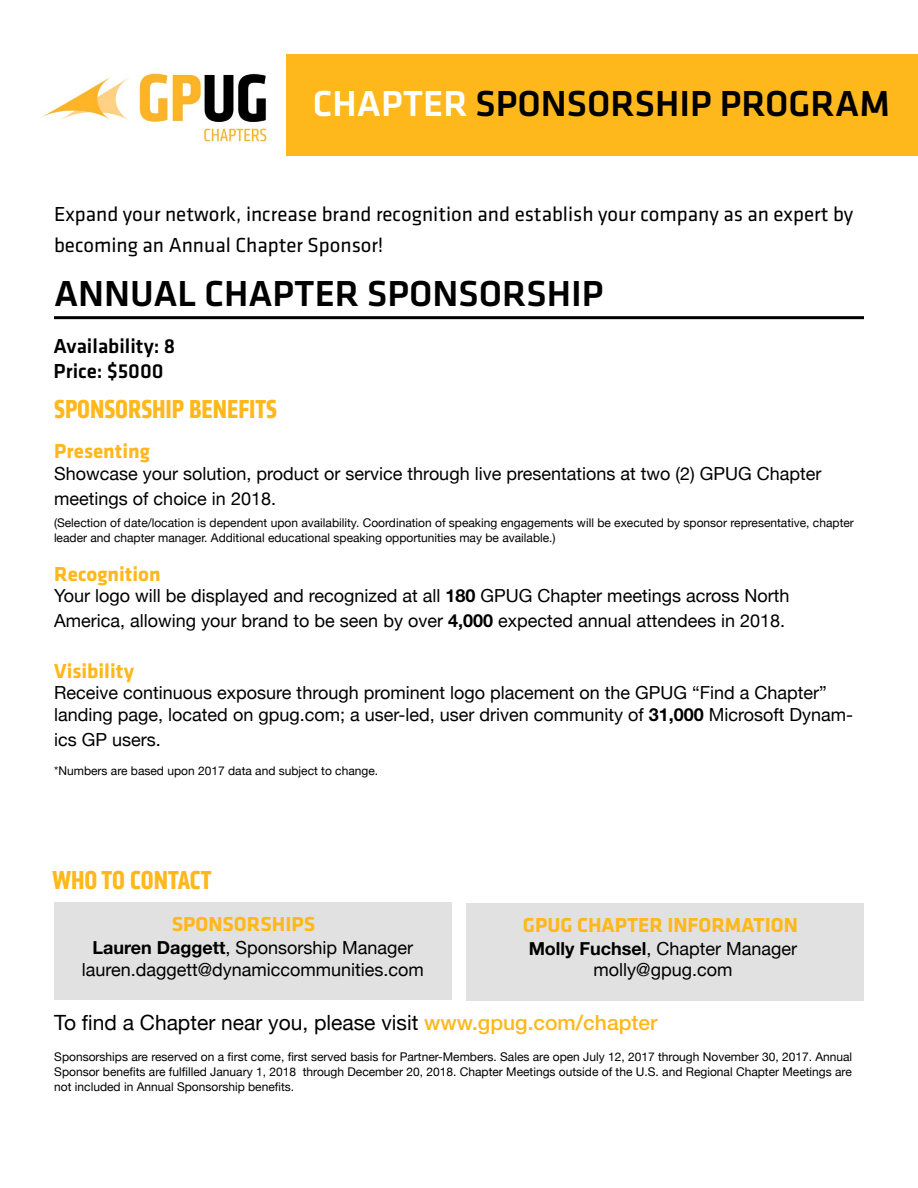
<style>
.page{position:relative;width:918px;height:1188px;background:#fff}
.page>*{position:absolute;margin:0;border:0;box-sizing:border-box;transform-origin:0 0}
.t1{font:500 37.5px "Klavika";color:#000}
.t2{font:700 condensed 27px "Klavika";color:#ffb81c}
.t3{font:21px/31.5px "Klavika";color:#000}
.t4{font:700 21px "Klavika";color:#ffb81c}
.t5{font:21px "Helvetica Neue";color:#000}
.t6{font:500 21px/25.2px "Klavika";color:#000}
.t7{font:18px/21.6px "Helvetica Neue";color:#000}
.t8{font:12px/15px "Helvetica Neue";color:#000}
.s1{color:#fff}
.s2{font-weight:700}
.s3{font-weight:500;color:#ffb81c}
</style>
<div class="page">
<div style="left:286px;top:54px;width:632px;height:101px;background:#ffb81c"></div>
<img style="left:41px;top:73px;width:226px;height:69px">
<div style="left:54px;top:902px;width:398px;height:98px;background:#e1e1e1"></div>
<div style="left:466px;top:903px;width:398px;height:97px;background:#e1e1e1"></div>
<hr style="left:54px;top:316px;width:810px;height:3px;background:#000">
<h1 class="t1" style="left:313px;top:79px;width:579px"><span class="s1">CHAPTER</span> SPONSORSHIP PROGRAM</h1>
<h3 class="t3" style="left:54px;top:197px;width:801px">Expand your network, increase brand recognition and establish your company as an expert by becoming an Annual Chapter Sponsor!</h3>
<h1 class="t1" style="left:54px;top:268px;width:551px">ANNUAL CHAPTER SPONSORSHIP</h1>
<h3 class="t6" style="left:54px;top:333px;width:123px">Availability: 8<br>Price: $5000</h3>
<h2 class="t2" style="left:54px;top:391px;width:224px">SPONSORSHIP BENEFITS</h2>
<h3 class="t4" style="left:54px;top:436px;width:97px">Presenting</h3>
<h3 class="t7" style="left:54px;top:462px;width:769px;line-height:25.2px">Showcase your solution, product or service through live presentations at two (2) GPUG Chapter meetings of choice in 2018.</h3>
<p class="t8" style="left:54px;top:515px;width:801px">(Selection of date/location is dependent upon availability. Coordination of speaking engagements will be executed by sponsor representative, chapter leader and chapter manager. Additional educational speaking opportunities may be available.)</p>
<h3 class="t4" style="left:54px;top:558px;width:108px">Recognition</h3>
<h3 class="t7" style="left:54px;top:584px;width:737px;line-height:25.2px">Your logo will be displayed and recognized at all <span class="s2">180</span> GPUG Chapter meetings across North<br>America, allowing your brand to be seen by over <span class="s2">4,000</span> expected annual attendees in 2018.</h3>
<h3 class="t4" style="left:54px;top:656px;width:81px">Visibility</h3>
<h3 class="t7" style="left:54px;top:683px;width:800px">Receive continuous exposure through prominent logo placement on the GPUG “Find a Chapter” landing page, located on gpug.com; a user-led, user driven community of <span class="s2">31,000</span> Microsoft Dynam-</h3>
<h3 class="t7" style="left:54px;top:730px;width:108px">ics GP users.</h3>
<p class="t8" style="left:54px;top:764px;width:325px">*Numbers are based upon 2017 data and subject to change.</p>
<h2 class="t2" style="left:52px;top:862px;width:160px">WHO TO CONTACT</h2>
<h3 class="t4" style="left:172px;top:909px;width:145px">SPONSORSHIPS</h3>
<h3 class="t4" style="left:523px;top:909px;width:277px">GPUG CHAPTER INFORMATION</h3>
<h3 class="t7" style="left:82px;top:938px;width:344px;text-align:center"><span class="s2">Lauren Daggett</span>, Sponsorship Manager lauren.daggett@dynamiccommunities.com</h3>
<h3 class="t7" style="left:529px;top:938px;width:270px;text-align:center"><span class="s2">Molly Fuchsel</span>, Chapter Manager molly@gpug.com</h3>
<h3 class="t5" style="left:54px;top:1008px;width:605px">To find a Chapter near you, please visit <span class="s3">www.gpug.com/chapter</span></h3>
<p class="t8" style="left:54px;top:1050px;width:799px;text-align:justify">Sponsorships are reserved on a first come, first served basis for Partner-Members. Sales are open July 12, 2017 through November 30, 2017. Annual Sponsor benefits are fulfilled January 1, 2018 through December 20, 2018. Chapter Meetings outside of the U.S. and Regional Chapter Meetings are not included in Annual Sponsorship benefits.</p>
</div>
